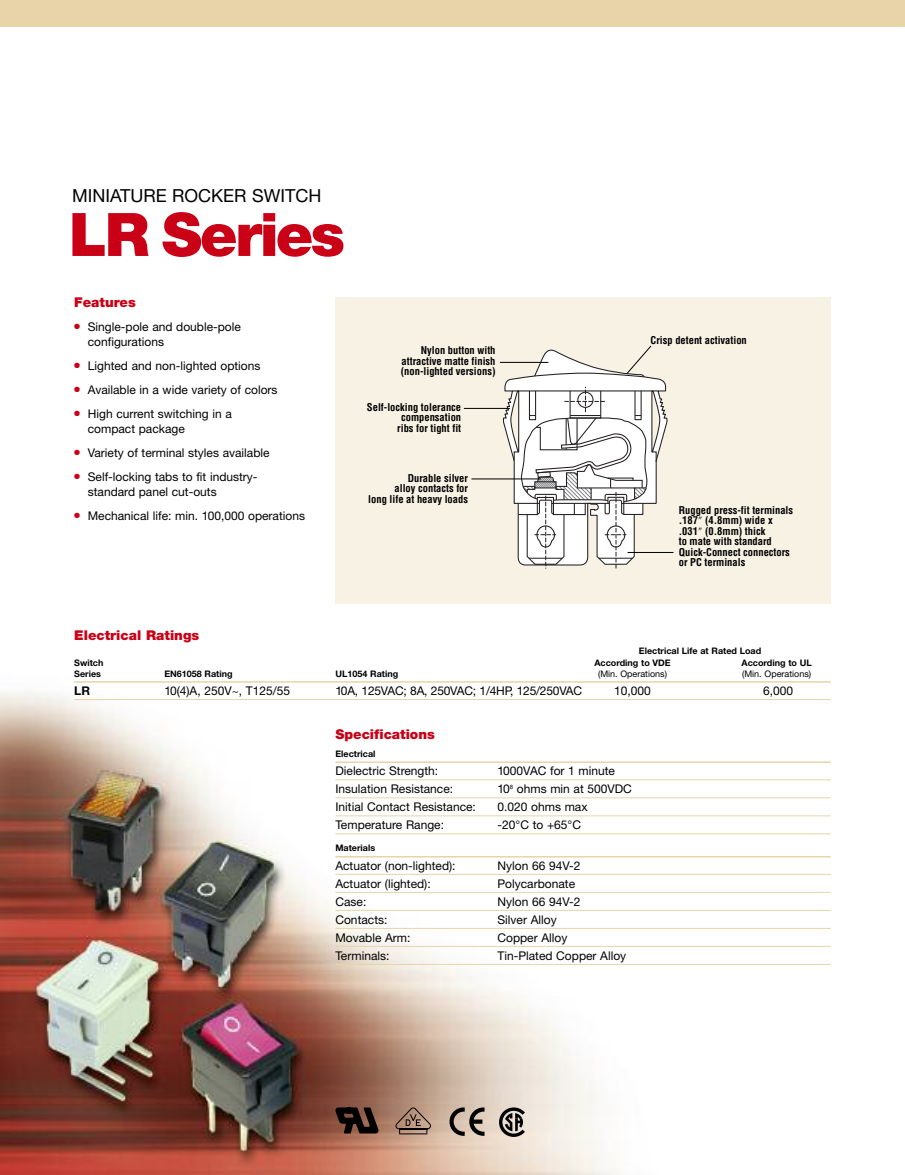
<style>
.page{position:relative;width:905px;height:1175px;background:#fff}
.page>*{position:absolute;margin:0;border:0;box-sizing:border-box;transform-origin:0 0}
.t1{font:900 60px "Helvetica Neue";letter-spacing:-.035em;color:#ca0016}
.t2{font:18px "Helvetica Neue";color:#000}
.t3{font:900 13.5px "Helvetica Neue";color:#ca0016}
.t4{font:12px/24px "Helvetica Neue";color:#000}
.t5{font:700 12px "Helvetica Neue";color:#000}
.t6{font:700 condensed 10.5px/10.5px "Helvetica";color:#000;text-align:right}
.t7{font:700 9px "Helvetica Neue";color:#000}
.t8{font:9px "Helvetica Neue";color:#000}
</style>
<div class="page">
<img style="left:0;top:297px;width:831px;height:877px">
<div style="left:0;top:0;width:904px;height:27px;background:#e8d4a8"></div>
<div style="left:335px;top:297px;width:495px;height:306px;background:#f8f2e5"></div>
<hr style="left:471px;top:478px;width:69px;height:1px;background:#000">
<hr style="left:628px;top:552px;width:45px;height:1px;background:#000">
<svg style="left:502px;top:345px;width:165px;height:223px"></svg>
<hr style="left:464px;top:408px;width:45px;height:1px;background:#000">
<hr style="left:500px;top:362px;width:48px;height:1px;background:#000">
<hr style="left:335px;top:761px;width:495px;height:2px;background:#e8d4a8">
<hr style="left:335px;top:779px;width:495px;height:1px;background:#e8d4a8">
<hr style="left:335px;top:797px;width:495px;height:1px;background:#e8d4a8">
<hr style="left:335px;top:815px;width:495px;height:1px;background:#e8d4a8">
<hr style="left:335px;top:833px;width:495px;height:1px;background:#e8d4a8">
<hr style="left:335px;top:856px;width:495px;height:1px;background:#e8d4a8">
<hr style="left:335px;top:874px;width:495px;height:1px;background:#e8d4a8">
<hr style="left:335px;top:892px;width:495px;height:1px;background:#e8d4a8">
<hr style="left:335px;top:910px;width:495px;height:1px;background:#e8d4a8">
<hr style="left:335px;top:928px;width:495px;height:1px;background:#e8d4a8">
<hr style="left:335px;top:946px;width:495px;height:1px;background:#e8d4a8">
<hr style="left:335px;top:964px;width:495px;height:1px;background:#e8d4a8">
<svg style="left:335px;top:1107px;width:43px;height:26px"></svg>
<svg style="left:395px;top:1107px;width:36px;height:27px"></svg>
<svg style="left:449px;top:1107px;width:35px;height:28px"></svg>
<svg style="left:499px;top:1107px;width:26px;height:29px"></svg>
<hr style="left:74px;top:681px;width:756px;height:1px;background:#e8d4a8">
<hr style="left:74px;top:699px;width:756px;height:1px;background:#e8d4a8">
<svg style="left:75px;top:324px;width:5px;height:5px"></svg>
<svg style="left:75px;top:363px;width:5px;height:5px"></svg>
<svg style="left:75px;top:387px;width:5px;height:5px"></svg>
<svg style="left:75px;top:411px;width:5px;height:5px"></svg>
<svg style="left:75px;top:450px;width:5px;height:5px"></svg>
<svg style="left:75px;top:474px;width:5px;height:5px"></svg>
<svg style="left:75px;top:513px;width:5px;height:5px"></svg>
<h2 class="t2" style="left:72px;top:189px;width:251px">MINIATURE ROCKER SWITCH</h2>
<h1 class="t1" style="left:69px;top:213px;width:277px">LR Series</h1>
<p class="t3" style="left:74px;top:297px;width:63px">Features</p>
<p class="t4" style="left:88px;top:320px;width:155px;line-height:15px">Single-pole and double-pole configurations</p>
<p class="t4" style="left:88px;top:355px;width:191px">Lighted and non-lighted options<br>Available in a wide variety of colors<br>High current switching in a</p>
<p class="t4" style="left:88px;top:418px;width:183px">compact package<br>Variety of terminal styles available<br>Self-locking tabs to fit industry-</p>
<p class="t4" style="left:88px;top:481px;width:219px">standard panel cut-outs<br>Mechanical life: min. 100,000 operations</p>
<p class="t6" style="left:401px;top:346px;width:96px;text-align:justify;text-indent:20px">Nylon button with attractive matte finish (non-lighted versions)</p>
<p class="t6" style="left:367px;top:403px;width:96px">Self-locking tolerance compensation<br>ribs for tight fit</p>
<p class="t6" style="left:368px;top:474px;width:101px">Durable silver<br>alloy contacts for<br>long life at heavy loads</p>
<p class="t3" style="left:74px;top:630px;width:126px">Electrical Ratings</p>
<p class="t6" style="left:650px;top:335px;width:98px">Crisp detent activation</p>
<p class="t6" style="left:678px;top:505px;width:116px;text-align:left">Rugged press-fit terminals .187 (4.8mm) wide x .031 (0.8mm) thick<br>to mate with standard<br>Quick-Connect connectors or PC terminals</p>
<p class="t7" style="left:639px;top:647px;width:124px">Electrical Life at Rated Load</p>
<p class="t7" style="left:74px;top:659px;width:31px">Switch</p>
<p class="t7" style="left:594px;top:659px;width:78px">According to VDE</p>
<p class="t7" style="left:741px;top:659px;width:72px">According to UL</p>
<p class="t7" style="left:74px;top:670px;width:28px">Series</p>
<p class="t7" style="left:164px;top:670px;width:70px">EN61058 Rating</p>
<p class="t7" style="left:335px;top:670px;width:64px">UL1054 Rating</p>
<p class="t8" style="left:598px;top:670px;width:71px">(Min. Operations)</p>
<p class="t8" style="left:742px;top:670px;width:71px">(Min. Operations)</p>
<p class="t5" style="left:74px;top:686px;width:17px">LR</p>
<p class="t4" style="left:164px;top:679px;width:127px">10(4)A, 250V~, T125/55</p>
<p class="t4" style="left:335px;top:679px;width:248px">10A, 125VAC; 8A, 250VAC; 1/4HP, 125/250VAC</p>
<p class="t4" style="left:614px;top:679px;width:38px">10,000</p>
<p class="t4" style="left:763px;top:679px;width:32px">6,000</p>
<p class="t3" style="left:335px;top:729px;width:101px">Specifications</p>
<p class="t7" style="left:335px;top:750px;width:42px">Electrical</p>
<p class="t4" style="left:335px;top:760px;width:104px">Dielectric Strength:</p>
<p class="t4" style="left:497px;top:760px;width:119px">1000VAC for 1 minute</p>
<p class="t4" style="left:335px;top:778px;width:119px">Insulation Resistance:</p>
<p class="t4" style="left:497px;top:778px;width:136px">10<sup>8</sup> ohms min at 500VDC</p>
<p class="t4" style="left:335px;top:796px;width:142px">Initial Contact Resistance:</p>
<p class="t4" style="left:497px;top:796px;width:92px">0.020 ohms max</p>
<p class="t4" style="left:335px;top:814px;width:110px">Temperature Range:</p>
<p class="t4" style="left:497px;top:814px;width:85px">-20°C to +65°C</p>
<p class="t7" style="left:335px;top:845px;width:41px">Materials</p>
<p class="t4" style="left:335px;top:854px;width:122px">Actuator (non-lighted):</p>
<p class="t4" style="left:497px;top:854px;width:84px">Nylon 66 94V-2</p>
<p class="t4" style="left:335px;top:872px;width:97px">Actuator (lighted):</p>
<p class="t4" style="left:497px;top:872px;width:79px">Polycarbonate</p>
<p class="t4" style="left:335px;top:890px;width:32px">Case:</p>
<p class="t4" style="left:497px;top:890px;width:84px">Nylon 66 94V-2</p>
<p class="t4" style="left:335px;top:908px;width:54px">Contacts:</p>
<p class="t4" style="left:497px;top:908px;width:61px">Silver Alloy</p>
<p class="t4" style="left:335px;top:926px;width:77px">Movable Arm:</p>
<p class="t4" style="left:497px;top:926px;width:71px">Copper Alloy</p>
<p class="t4" style="left:335px;top:944px;width:56px">Terminals:</p>
<p class="t4" style="left:497px;top:944px;width:130px">Tin-Plated Copper Alloy</p>
</div>
